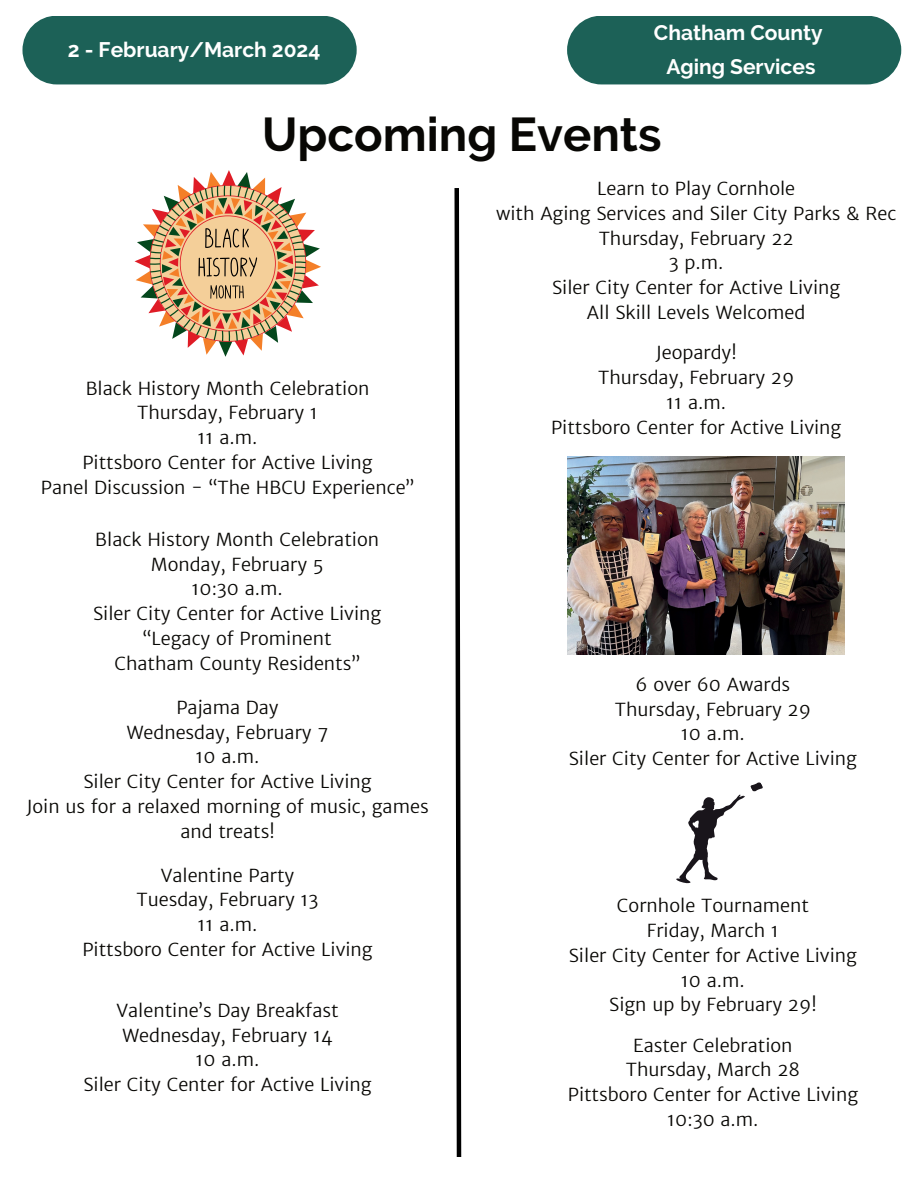
<style>
.page{position:relative;width:918px;height:1188px;background:#fff}
.page>*{position:absolute;margin:0;border:0;box-sizing:border-box;transform-origin:0 0}
.t1{font:700 47.25px "Raleway";color:#080704}
.t2{font:700 21px/33.8px "Raleway";color:#fff;text-align:center}
.t3{font:300 18px/24.8px "Merriweather Sans";color:#080704;text-align:center}
</style>
<div class="page">
<div style="left:22px;top:16px;width:335px;height:68px;background:#1c6157;border-radius:34px"></div>
<div style="left:567px;top:16px;width:334px;height:68px;background:#1c6157;border-radius:34px"></div>
<svg style="left:454px;top:188px;width:8px;height:969px"></svg>
<svg style="left:135px;top:170px;width:186px;height:187px"></svg>
<img style="left:567px;top:457px;width:278px;height:198px">
<svg style="left:676px;top:795px;width:69px;height:89px"></svg>
<svg style="left:751px;top:782px;width:12px;height:9px"></svg>
<p class="t2" style="left:654px;top:16px;width:170px">Chatham County<br>Aging Services</p>
<h1 class="t1" style="left:262px;top:107px;width:401px">Upcoming Events</h1>
<p class="t2" style="left:68px;top:33px;width:254px">2 - February/March 2024</p>
<p class="t3" style="left:41px;top:376px;width:375px">Black History Month Celebration<br>Thursday, February 1<br>11 a.m.<br>Pittsboro Center for Active Living<br>Panel Discussion - “The HBCU Experience”</p>
<p class="t3" style="left:93px;top:527px;width:290px">Black History Month Celebration<br>Monday, February 5<br>10:30 a.m.<br>Siler City Center for Active Living “Legacy of Prominent<br>Chatham County Residents”</p>
<p class="t3" style="left:26px;top:695px;width:404px">Pajama Day<br>Wednesday, February 7<br>10 a.m.<br>Siler City Center for Active Living<br>Join us for a relaxed morning of music, games and treats!</p>
<p class="t3" style="left:82px;top:863px;width:292px">Valentine Party<br>Tuesday, February 13<br>11 a.m.<br>Pittsboro Center for Active Living</p>
<p class="t3" style="left:83px;top:998px;width:290px">Valentine’s Day Breakfast<br>Wednesday, February 14<br>10 a.m.<br>Siler City Center for Active Living</p>
<p class="t3" style="left:496px;top:176px;width:402px">Learn to Play Cornhole<br>with Aging Services and Siler City Parks &amp; Rec<br>Thursday, February 22<br>3 p.m.<br>Siler City Center for Active Living<br>All Skill Levels Welcomed</p>
<p class="t3" style="left:551px;top:340px;width:292px">Jeopardy!<br>Thursday, February 29<br>11 a.m.<br>Pittsboro Center for Active Living</p>
<p class="t3" style="left:569px;top:672px;width:290px">6 over 60 Awards<br>Thursday, February 29<br>10 a.m.<br>Siler City Center for Active Living</p>
<p class="t3" style="left:569px;top:893px;width:290px">Cornhole Tournament<br>Friday, March 1<br>Siler City Center for Active Living<br>10 a.m.<br>Sign up by February 29!</p>
<p class="t3" style="left:568px;top:1033px;width:292px">Easter Celebration<br>Thursday, March 28<br>Pittsboro Center for Active Living<br>10:30 a.m.</p>
</div>
